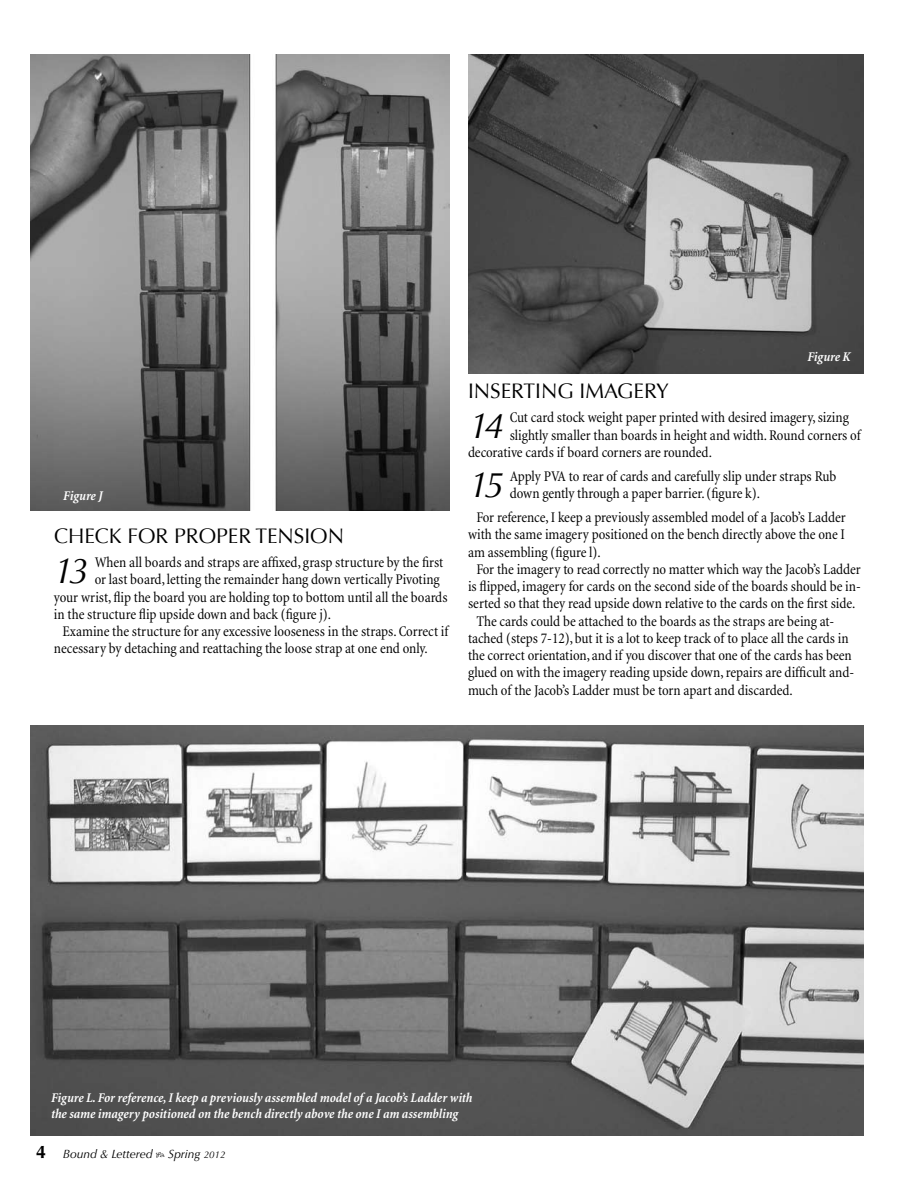
<style>
.page{position:relative;width:918px;height:1188px;background:#fff}
.page>*{position:absolute;margin:0;border:0;box-sizing:border-box;transform-origin:0 0}
.t1{font:italic 36px/59.1px "Optima";color:#000}
.t2{font:21px "Optima";color:#000}
.t3{font:700 18px "Optima LT";color:#000}
.t4{font:condensed 15px/17.2px "Minion";letter-spacing:-.005em;color:#000}
.t5{font:italic 700 condensed 13.5px/16.2px "Minion";letter-spacing:-.005em;color:#fff}
.t6{font:italic 12px "Optima LT";color:#000}
.s1{font-size:9.75px}
</style>
<div class="page">
<img style="left:31px;top:726px;width:833px;height:409px">
<img style="left:31px;top:54px;width:419px;height:456px">
<img style="left:468px;top:54px;width:396px;height:319px">
<p class="t5" style="left:63px;top:488px;width:41px">Figure J</p>
<h2 class="t2" style="left:54px;top:524px;width:292px">CHECK FOR PROPER TENSION</h2>
<p class="t4" style="left:95px;top:554px;width:350px">When all boards and straps are affixed, grasp structure by the first</p>
<p class="t4" style="left:95px;top:571px;width:347px">or last board, letting the remainder hang down vertically Pivoting</p>
<p class="t4" style="left:54px;top:589px;width:395px">your wrist, flip the board you are holding top to bottom until all the boards</p>
<p class="t4" style="left:54px;top:606px;width:279px">in the structure flip upside down and back (figure j).</p>
<p class="t4" style="left:62px;top:623px;width:388px">Examine the structure for any excessive looseness in the straps. Correct if</p>
<p class="t4" style="left:54px;top:640px;width:375px">necessary by detaching and reattaching the loose strap at one end only.</p>
<h1 class="t1" style="left:53px;top:541px;width:38px">13</h1>
<p class="t5" style="left:807px;top:349px;width:45px">Figure K</p>
<h2 class="t2" style="left:468px;top:379px;width:202px">INSERTING IMAGERY</h2>
<p class="t4" style="left:510px;top:409px;width:341px">Cut card stock weight paper printed with desired imagery, sizing</p>
<p class="t4" style="left:510px;top:427px;width:352px">slightly smaller than boards in height and width. Round corners of</p>
<p class="t4" style="left:468px;top:444px;width:245px">decorative cards if board corners are rounded.</p>
<p class="t4" style="left:510px;top:468px;width:328px">Apply PVA to rear of cards and carefully slip under straps Rub down gently through a paper barrier. (figure k).</p>
<p class="t4" style="left:476px;top:509px;width:371px">For reference, I keep a previously assembled model of a Jacob’s Ladder</p>
<p class="t4" style="left:468px;top:526px;width:379px">with the same imagery positioned on the bench directly above the one I</p>
<p class="t4" style="left:468px;top:544px;width:134px">am assembling (figure l).</p>
<p class="t4" style="left:476px;top:561px;width:386px">For the imagery to read correctly no matter which way the Jacob’s Ladder</p>
<p class="t4" style="left:468px;top:578px;width:394px">is flipped, imagery for cards on the second side of the boards should be in-</p>
<p class="t4" style="left:468px;top:595px;width:389px">serted so that they read upside down relative to the cards on the first side.</p>
<p class="t4" style="left:476px;top:613px;width:360px">The cards could be attached to the boards as the straps are being at-</p>
<p class="t4" style="left:468px;top:630px;width:382px">tached (steps 7-12), but it is a lot to keep track of to place all the cards in</p>
<p class="t4" style="left:468px;top:647px;width:385px">the correct orientation, and if you discover that one of the cards has been</p>
<p class="t4" style="left:468px;top:664px;width:388px">glued on with the imagery reading upside down, repairs are difficult and-</p>
<p class="t4" style="left:468px;top:682px;width:326px">much of the Jacob’s Ladder must be torn apart and discarded.</p>
<h1 class="t1" style="left:468px;top:396px;width:38px">14<br>15</h1>
<p class="t5" style="left:51px;top:1090px;width:423px">Figure L. For reference, I keep a previously assembled model of a Jacob’s Ladder with the same imagery positioned on the bench directly above the one I am assembling</p>
<p class="t3" style="left:36px;top:1141px;width:12px">4</p>
<p class="t6" style="left:63px;top:1147px;width:91px">Bound &amp; Lettered</p>
<p class="t6" style="left:168px;top:1147px;width:59px">Spring <span class="s1">2012</span></p>
</div>
